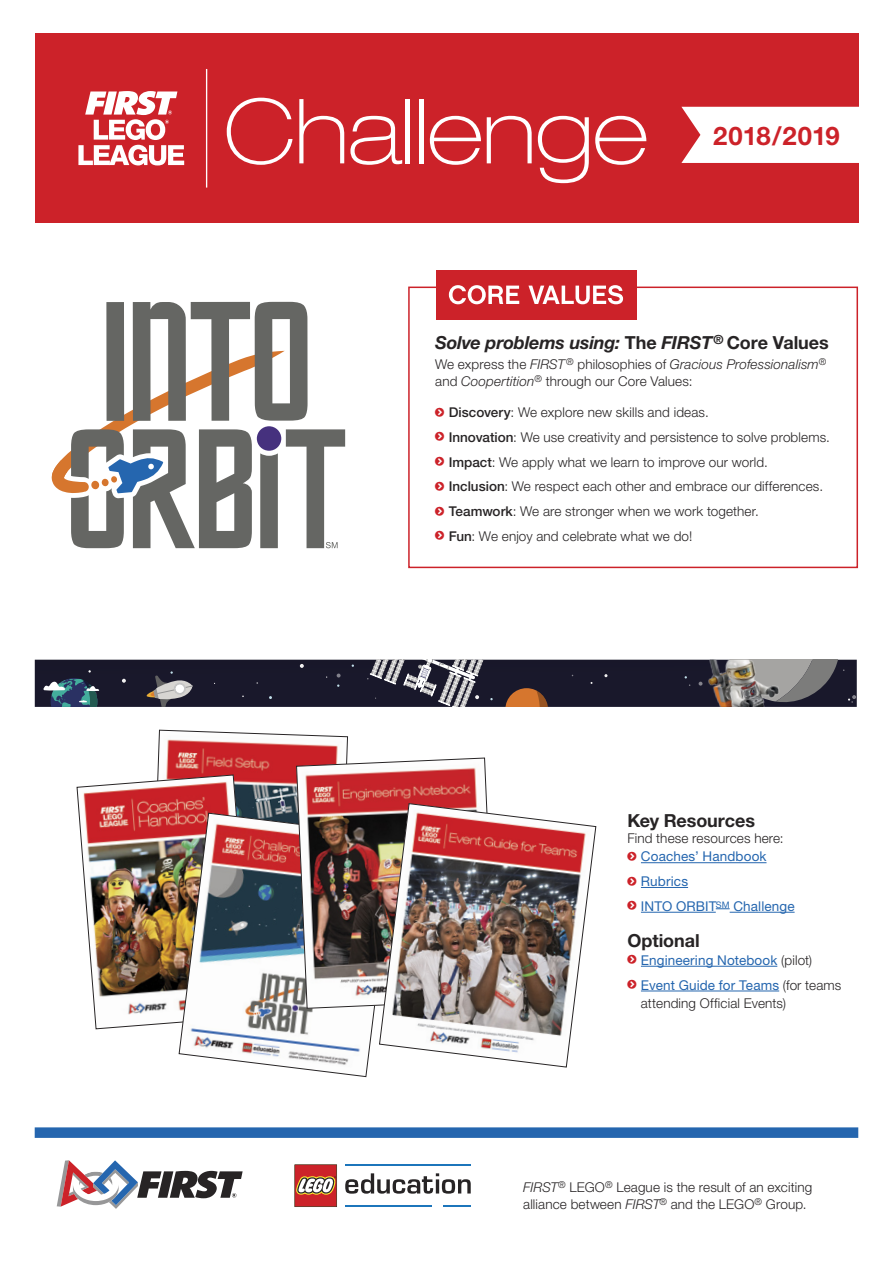
<style>
.page{position:relative;width:893px;height:1263px;background:#fff}
.page>*{position:absolute;margin:0;border:0;box-sizing:border-box;transform-origin:0 0}
.t1{font:100 expanded 90px "Helvetica Neue";letter-spacing:-.015em;color:#fff}
.t2{font:700 25.65px "Helvetica Neue";letter-spacing:-.005em;color:#cc2229}
.t3{font:italic 700 18px "Helvetica Neue";letter-spacing:-.01em;color:#272425}
.t4{font:700 18px "Helvetica Neue";letter-spacing:-.005em;color:#272425}
.t5{font:300 13.5px/24.8px "Helvetica Neue";letter-spacing:.01em;color:#272425}
.t6{font:13.5px/24.8px "Helvetica Neue";letter-spacing:.01em;color:#2566af}
.s1{font-style:normal}
.s2{font-style:italic}
.s3{font-weight:500}
.s4{font-weight:300;color:#272425}
</style>
<div class="page">
<svg style="left:157px;top:729px;width:191px;height:83px"></svg>
<div style="left:408px;top:287px;width:450px;height:281px;border:2px solid #cc2229"></div>
<div style="left:35px;top:34px;width:823px;height:189px;background:#cc2229"></div>
<svg style="left:78px;top:91px;width:106px;height:75px"></svg>
<hr style="left:206px;top:69px;width:1px;height:119px;background:#fff">
<img style="left:76px;top:774px;width:177px;height:256px">
<hr style="left:641px;top:862px;width:125px;height:1px;background:#2566af">
<hr style="left:641px;top:887px;width:47px;height:1px;background:#2566af">
<hr style="left:641px;top:912px;width:75px;height:1px;background:#2566af">
<svg style="left:716px;top:908px;width:14px;height:1px"></svg>
<hr style="left:730px;top:912px;width:65px;height:1px;background:#2566af">
<hr style="left:641px;top:966px;width:136px;height:1px;background:#2566af">
<hr style="left:641px;top:991px;width:138px;height:1px;background:#2566af">
<svg style="left:52px;top:302px;width:293px;height:246px"></svg>
<div style="left:436px;top:270px;width:200px;height:49px;background:#cc2229"></div>
<svg style="left:449px;top:285px;width:70px;height:19px"></svg>
<svg style="left:528px;top:285px;width:95px;height:19px"></svg>
<svg style="left:681px;top:107px;width:177px;height:56px;background:#fcf2f2"></svg>
<svg style="left:35px;top:659px;width:822px;height:48px;background:#333240"></svg>
<img style="left:671px;top:660px;width:137px;height:47px">
<div style="left:35px;top:1127px;width:823px;height:11px;background:#2566af"></div>
<svg style="left:345px;top:1173px;width:126px;height:21px"></svg>
<hr style="left:345px;top:1164px;width:126px;height:2px;background:#1c75bb">
<hr style="left:345px;top:1205px;width:87px;height:2px;background:#1c75bb">
<hr style="left:443px;top:1205px;width:28px;height:2px;background:#1c75bb">
<svg style="left:294px;top:1164px;width:43px;height:43px;background:#bc574f"></svg>
<svg style="left:57px;top:1160px;width:186px;height:49px"></svg>
<img style="left:178px;top:812px;width:197px;height:265px">
<img style="left:296px;top:757px;width:191px;height:252px">
<img style="left:379px;top:803px;width:218px;height:265px">
<h1 class="t1" style="left:224px;top:78px;width:425px">Challenge</h1>
<h2 class="t2" style="left:713px;top:120px;width:128px">2018/2019</h2>
<h3 class="t3" style="left:435px;top:332px;width:395px">Solve problems using: <span class="s1">The</span> FIRST<sup>®</sup> <span class="s1">Core Values</span></h3>
<p class="t5" style="left:435px;top:356px;width:393px;line-height:16.5px">We express the <span class="s2">FIRST</span><sup>®</sup> philosophies of <span class="s2">Gracious Professionalism</span><sup>® </sup>and <span class="s2">Coopertition</span><sup>®</sup> through our Core Values:</p>
<p class="t5" style="left:449px;top:400px;width:383px"><span class="s3">Discovery</span>: We explore new skills and ideas.<br><span class="s3">Innovation</span>: We use creativity and persistence to solve problems.<br><span class="s3">Impact</span>: We apply what we learn to improve our world.<br><span class="s3">Inclusion</span>: We respect each other and embrace our differences.<br><span class="s3">Teamwork</span>: We are stronger when we work together.<br><span class="s3">Fun</span>: We enjoy and celebrate what we do!</p>
<h3 class="t4" style="left:627px;top:809px;width:129px">Key Resources</h3>
<p class="t5" style="left:627px;top:826px;width:158px">Find these resources here:</p>
<p class="t6" style="left:641px;top:844px;width:155px">Coaches’ Handbook<br>Rubrics<br>INTO ORBIT<sup>SM</sup> Challenge</p>
<h3 class="t4" style="left:627px;top:929px;width:74px">Optional</h3>
<p class="t6" style="left:641px;top:947px;width:202px">Engineering Notebook <span class="s4">(pilot)<br></span>Event Guide for Teams <span class="s4">(for teams</span></p>
<p class="t5" style="left:641px;top:990px;width:147px">attending Official Events)</p>
<p class="t5" style="left:523px;top:1179px;width:291px;line-height:16.5px"><span class="s2">FIRST</span><sup>®</sup> LEGO<sup>®</sup> League is the result of an exciting alliance between <span class="s2">FIRST</span><sup>®</sup> and the LEGO<sup>®</sup> Group.</p>
</div>
